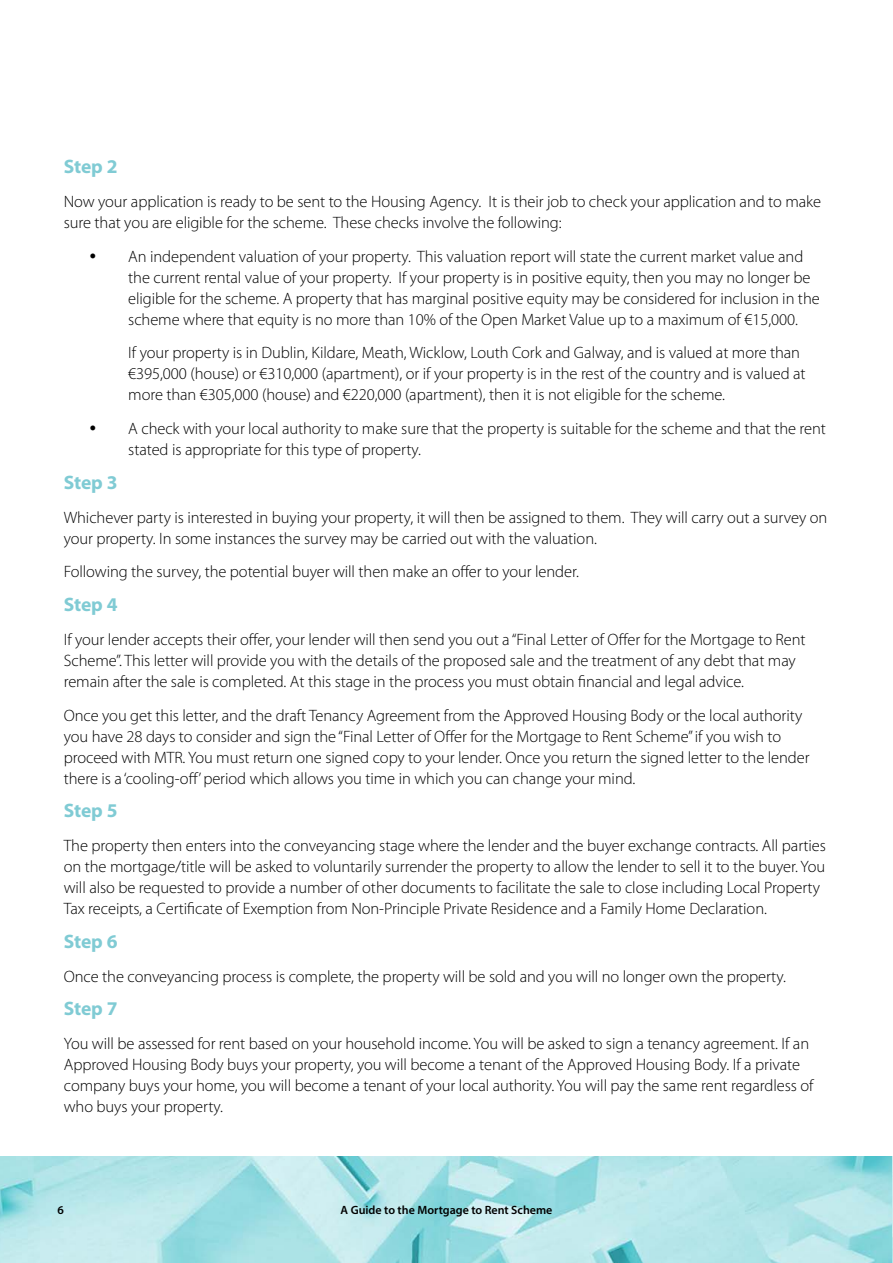
<style>
.page{position:relative;width:893px;height:1263px;background:#fff}
.page>*{position:absolute;margin:0;border:0;box-sizing:border-box;transform-origin:0 0}
.t1{font:700 19.5px "Myriad Pro";letter-spacing:-.01em;color:#80cbd4}
.t2{font:300 16.5px/21px "Myriad Pro";letter-spacing:-.005em;color:#000}
.t3{font:600 12px "Myriad Pro";color:#000}
</style>
<div class="page">
<img style="left:0;top:1157px;width:893px;height:106px">
<p class="t1" style="left:64px;top:154px;width:55px">Step 2</p>
<p class="t2" style="left:64px;top:191px;width:759px">Now your application is ready to be sent to the Housing Agency. It is their job to check your application and to make sure that you are eligible for the scheme. These checks involve the following:</p>
<p class="t2" style="left:128px;top:245px;width:693px;text-indent:-39px">• An independent valuation of your property. This valuation report will state the current market value and the current rental value of your property. If your property is in positive equity, then you may no longer be eligible for the scheme. A property that has marginal positive equity may be considered for inclusion in the scheme where that equity is no more than 10% of the Open Market Value up to a maximum of €15,000.</p>
<p class="t2" style="left:128px;top:342px;width:679px">If your property is in Dublin, Kildare, Meath, Wicklow, Louth Cork and Galway, and is valued at more than €395,000 (house) or €310,000 (apartment), or if your property is in the rest of the country and is valued at more than €305,000 (house) and €220,000 (apartment), then it is not eligible for the scheme.</p>
<p class="t2" style="left:128px;top:418px;width:699px;text-indent:-39px">• A check with your local authority to make sure that the property is suitable for the scheme and that the rent stated is appropriate for this type of property.</p>
<p class="t1" style="left:64px;top:470px;width:55px">Step 3</p>
<p class="t2" style="left:64px;top:506px;width:765px">Whichever party is interested in buying your property, it will then be assigned to them. They will carry out a survey on your property. In some instances the survey may be carried out with the valuation.</p>
<p class="t2" style="left:64px;top:561px;width:517px">Following the survey, the potential buyer will then make an offer to your lender.</p>
<p class="t1" style="left:64px;top:592px;width:55px">Step 4</p>
<p class="t2" style="left:64px;top:629px;width:743px">If your lender accepts their offer, your lender will then send you out a “Final Letter of Offer for the Mortgage to Rent<br>Scheme”. This letter will provide you with the details of the proposed sale and the treatment of any debt that may remain after the sale is completed. At this stage in the process you must obtain financial and legal advice.</p>
<p class="t2" style="left:64px;top:704px;width:747px">Once you get this letter, and the draft Tenancy Agreement from the Approved Housing Body or the local authority you have 28 days to consider and sign the “Final Letter of Offer for the Mortgage to Rent Scheme” if you wish to proceed with MTR. You must return one signed copy to your lender. Once you return the signed letter to the lender there is a ‘cooling-off’ period which allows you time in which you can change your mind.</p>
<p class="t1" style="left:64px;top:798px;width:55px">Step 5</p>
<p class="t2" style="left:64px;top:835px;width:764px">The property then enters into the conveyancing stage where the lender and the buyer exchange contracts. All parties on the mortgage/title will be asked to voluntarily surrender the property to allow the lender to sell it to the buyer. You will also be requested to provide a number of other documents to facilitate the sale to close including Local Property Tax receipts, a Certificate of Exemption from Non-Principle Private Residence and a Family Home Declaration.</p>
<p class="t1" style="left:64px;top:929px;width:55px">Step 6</p>
<p class="t2" style="left:64px;top:965px;width:724px">Once the conveyancing process is complete, the property will be sold and you will no longer own the property.</p>
<p class="t1" style="left:64px;top:996px;width:55px">Step 7</p>
<p class="t2" style="left:64px;top:1033px;width:751px">You will be assessed for rent based on your household income. You will be asked to sign a tenancy agreement. If an Approved Housing Body buys your property, you will become a tenant of the Approved Housing Body. If a private company buys your home, you will become a tenant of your local authority. You will pay the same rent regardless of who buys your property.</p>
<p class="t3" style="left:57px;top:1203px;width:8px">6</p>
<p class="t3" style="left:341px;top:1203px;width:213px">A Guide to the Mortgage to Rent Scheme</p>
</div>
